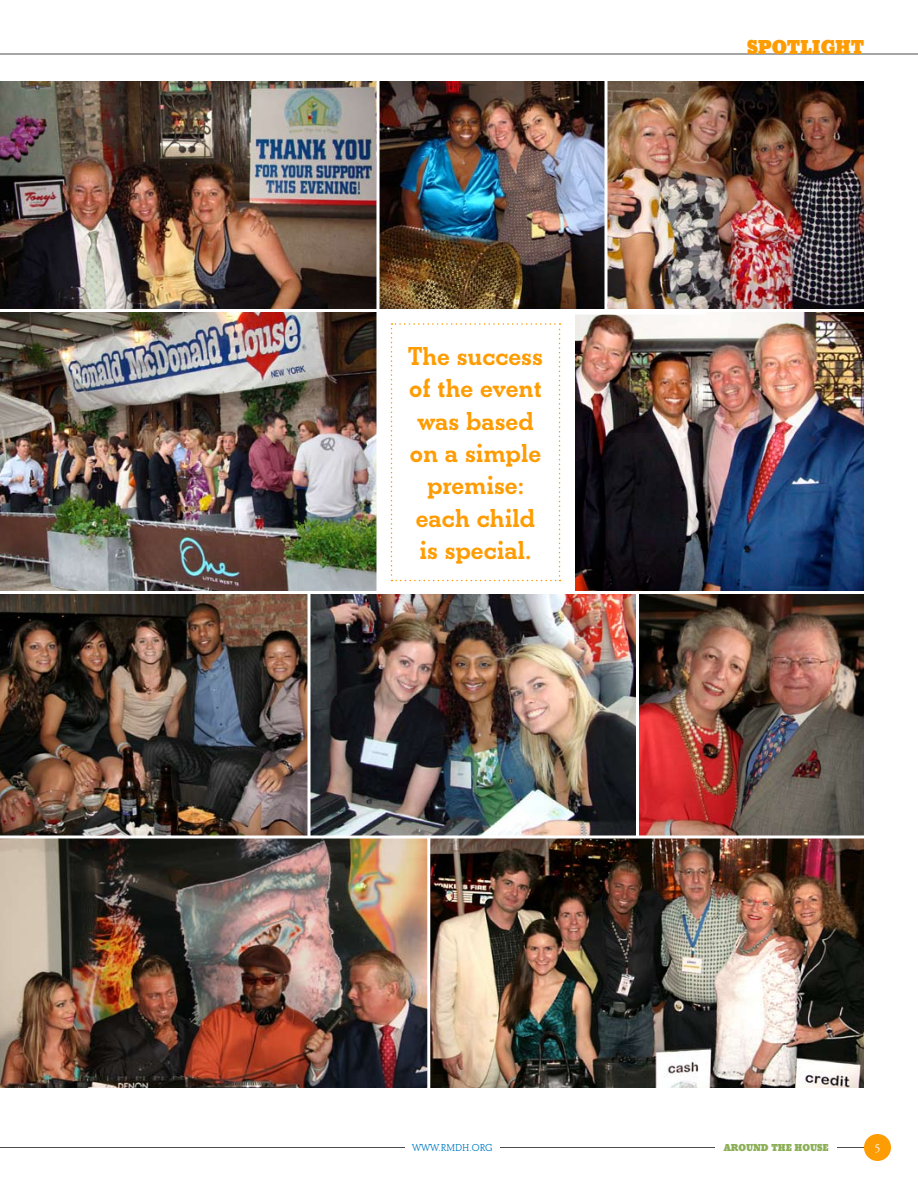
<style>
.page{position:relative;width:918px;height:1188px;background:#fff}
.page>*{position:absolute;margin:0;border:0;box-sizing:border-box;transform-origin:0 0}
.t1{font:700 27px/32.4px "Beton";color:#fe9c03;text-align:center}
.t2{font:800 21px "Beton";color:#fe9c03}
.t3{font:12px "Adobe Garamond Pro";color:#fff}
.t4{font:800 10.5px "Beton";color:#8baf56}
.t5{font:600 10.5px "Beton";color:#017dc3}
</style>
<div class="page">
<hr style="left:0;top:1147px;width:864px;height:1px;background:#4d4d4f">
<div style="left:864px;top:1134px;width:27px;height:27px;background:#fe9c03;border-radius:50%"></div>
<hr style="left:0;top:54px;width:918px;height:1px;background:#4d4d4f">
<div style="left:716px;top:1144px;width:121px;height:7px;background:#fff"></div>
<div style="left:405px;top:1144px;width:95px;height:7px;background:#fff"></div>
<svg style="left:391px;top:323px;width:170px;height:258px"></svg>
<img style="left:0;top:594px;width:308px;height:242px">
<img style="left:575px;top:312px;width:289px;height:279px">
<img style="left:310px;top:594px;width:554px;height:242px">
<img style="left:0;top:81px;width:376px;height:510px">
<img style="left:380px;top:81px;width:224px;height:228px">
<img style="left:608px;top:81px;width:256px;height:228px">
<img style="left:0;top:838px;width:427px;height:249px">
<img style="left:430px;top:838px;width:434px;height:249px">
<hr style="left:0;top:309px;width:873px;height:3px;background:#fff">
<hr style="left:425px;top:312px;width:281px;height:3px;background:#fff">
<svg style="left:376px;top:81px;width:4px;height:510px"></svg>
<hr style="left:636px;top:593px;width:3px;height:244px;background:#fff">
<svg style="left:604px;top:81px;width:4px;height:228px"></svg>
<p class="t1" style="left:408px;top:340px;width:136px">The success of the event was based on a simple premise: each child is special.</p>
<p class="t2" style="left:747px;top:35px;width:14px">spotli</p>
<p class="t2" style="left:821px;top:35px;width:30px">ght</p>
<p class="t5" style="left:412px;top:1142px;width:11px">WWW</p>
<p class="t5" style="left:438px;top:1142px;width:11px">.RMDH</p>
<p class="t5" style="left:470px;top:1142px;width:24px">.ORG</p>
<p class="t4" style="left:724px;top:1142px;width:107px">AROUND THE HOUSE</p>
<p class="t3" style="left:874px;top:1141px;width:7px">5</p>
</div>
